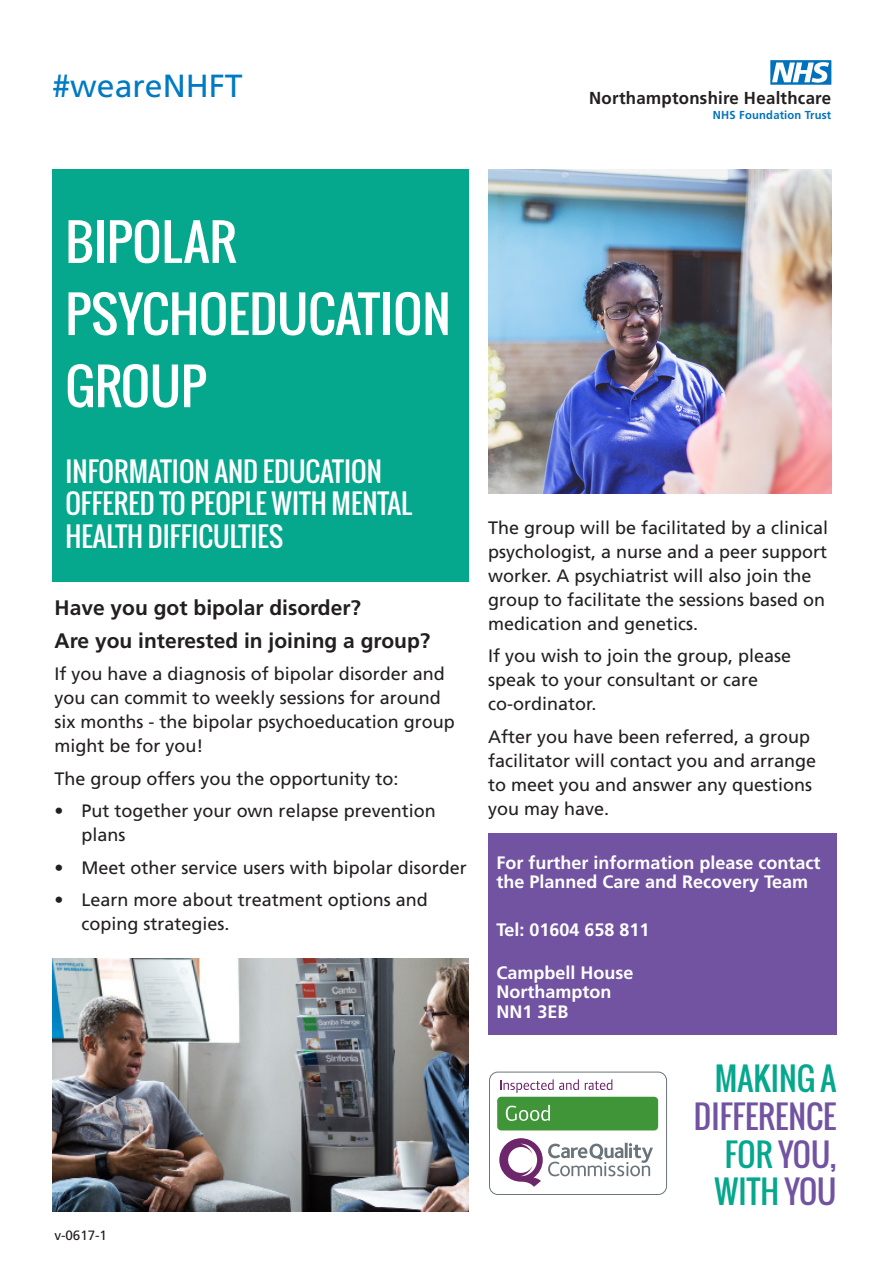
<style>
.page{position:relative;width:893px;height:1263px;background:#fff}
.page>*{position:absolute;margin:0;border:0;box-sizing:border-box;transform-origin:0 0}
.t1{font:48.75px/72.2px "Oswald";color:#fff}
.t2{font:31.95px "Frutiger LT Std";color:#007ac2}
.t3{font:31.5px/37.8px "Oswald";color:#7153a2;text-align:right}
.t4{font:27px/32.4px "Oswald";color:#fff}
.t5{font:700 21px "Frutiger LT Std";color:#231f20}
.t6{font:18px/24px "Frutiger LT Std";color:#231f20}
.t7{font:700 18px/19.5px "Frutiger LT Std";color:#fff}
.t8{font:700 17.4px "Frutiger";color:#231f20}
.t9{font:13.5px "Frutiger LT Std";color:#231f20}
.t10{font:700 11.55px "Frutiger";color:#0072bc}
.s1{color:#05a78d}
</style>
<div class="page">
<div style="left:52px;top:169px;width:417px;height:412px;background:#05a78d"></div>
<img style="left:488px;top:169px;width:343px;height:324px">
<svg style="left:770px;top:60px;width:61px;height:25px"></svg>
<img style="left:52px;top:959px;width:417px;height:253px">
<div style="left:488px;top:833px;width:348px;height:202px;background:#7153a2"></div>
<div style="left:489px;top:1071px;width:178px;height:124px;border:1px solid #6a747b;border-radius:8px"></div>
<svg style="left:500px;top:1079px;width:79px;height:14px"></svg>
<svg style="left:585px;top:1079px;width:27px;height:11px"></svg>
<div style="left:497px;top:1097px;width:161px;height:33px;background:#3f9537;border-radius:4px"></div>
<svg style="left:506px;top:1105px;width:44px;height:16px"></svg>
<svg style="left:499px;top:1138px;width:154px;height:49px"></svg>
<p class="t2" style="left:52px;top:67px;width:192px">#weareNHFT</p>
<p class="t8" style="left:589px;top:88px;width:244px">Northamptonshire Healthcare</p>
<p class="t10" style="left:713px;top:108px;width:120px">NHS Foundation Trust</p>
<p class="t1" style="left:65px;top:205px;width:387px">BIPOLAR<br>PSYCHOEDUCATION<br>GROUP</p>
<p class="t4" style="left:65px;top:455px;width:348px">INFORMATION AND EDUCATION<br>OFFERED TO PEOPLE WITH MENTAL<br>HEALTH DIFFICULTIES</p>
<p class="t5" style="left:55px;top:596px;width:308px">Have you got bipolar disorder?</p>
<p class="t5" style="left:55px;top:628px;width:377px">Are you interested in joining a group?</p>
<p class="t6" style="left:55px;top:662px;width:402px">If you have a diagnosis of bipolar disorder and you can commit to weekly sessions for around six months - the bipolar psychoeducation group might be for you!</p>
<p class="t6" style="left:55px;top:767px;width:345px">The group offers you the opportunity to:</p>
<p class="t6" style="left:82px;top:799px;width:356px;text-indent:-27px">• Put together your own relapse prevention plans</p>
<p class="t6" style="left:55px;top:856px;width:414px">• Meet other service users with bipolar disorder</p>
<p class="t6" style="left:82px;top:888px;width:348px;text-indent:-27px">• Learn more about treatment options and coping strategies.</p>
<p class="t9" style="left:55px;top:1227px;width:54px">v-0617-1</p>
<p class="t6" style="left:488px;top:516px;width:342px">The group will be facilitated by a clinical psychologist, a nurse and a peer support worker. A psychiatrist will also join the group to facilitate the sessions based on medication and genetics.</p>
<p class="t6" style="left:488px;top:644px;width:305px">If you wish to join the group, please speak to your consultant or care co-ordinator.</p>
<p class="t6" style="left:488px;top:725px;width:330px">After you have been referred, a group facilitator will contact you and arrange to meet you and answer any questions you may have.</p>
<p class="t7" style="left:496px;top:853px;width:326px">For further information please contact the Planned Care and Recovery Team</p>
<p class="t7" style="left:496px;top:920px;width:155px">Tel: 01604 658 811</p>
<p class="t7" style="left:496px;top:963px;width:139px">Campbell House<br>Northampton<br>NN1 3EB</p>
<p class="t3" style="left:694px;top:1059px;width:144px"><span class="s1">MAKING A<br></span>DIFFERENCE<br><span class="s1">FOR</span> YOU,<br><span class="s1">WITH</span> YOU</p>
</div>
